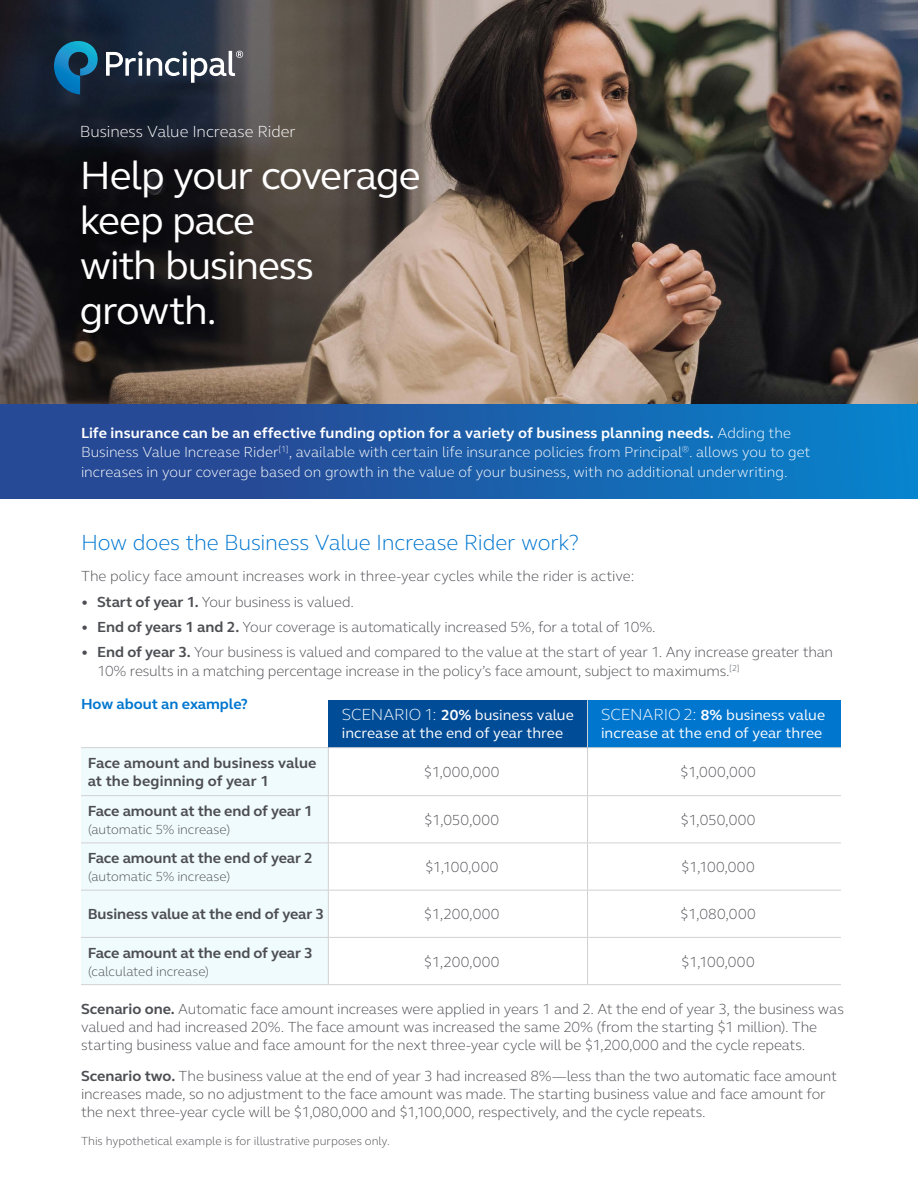
<style>
.page{position:relative;width:918px;height:1188px;background:#fff}
.page>*{position:absolute;margin:0;border:0;box-sizing:border-box;transform-origin:0 0}
.t1{font:40.5px/45px "FS Elliot Pro";letter-spacing:-.03em;color:#fff}
.t2{font:300 22.5px "FS Elliot Pro";letter-spacing:-.01em;color:#0076cf}
.t3{font:300 16.5px "FS Elliot Pro";letter-spacing:-.005em;color:#fff}
.t4{font:300 15px/18px "FS Elliot Pro";letter-spacing:-.01em;color:#4d4e53}
.t5{font:300 15px/19.5px "FS Elliot Pro";color:#fff}
.t6{font:700 15px/18px "FS Elliot Pro";letter-spacing:-.005em;color:#4d4e53}
.t7{font:15px/18px "FS Elliot Pro";letter-spacing:.005em;color:#fff}
.t8{font:700 15px "FS Elliot Pro";color:#0076cf}
.t9{font:300 13.5px "FS Elliot Pro";letter-spacing:-.005em;color:#4d4e53}
.t10{font:300 12px "FS Elliot Pro";color:#4d4e53}
.s1{font-weight:700}
.s2{font-weight:300;font-size:16.5px}
</style>
<div class="page">
<img style="left:422px;top:0;width:496px;height:405px">
<svg style="left:0;top:0;width:422px;height:405px;background:#403a39"></svg>
<svg style="left:54px;top:41px;width:44px;height:53px;background:#135c82"></svg>
<svg style="left:106px;top:51px;width:137px;height:32px"></svg>
<div style="left:0;top:405px;width:918px;height:93px;background:linear-gradient(to right,#2d3e8b,#0980ca)"></div>
<div style="left:328px;top:700px;width:260px;height:48px;background:#004c97"></div>
<div style="left:588px;top:700px;width:253px;height:48px;background:#0076cf"></div>
<div style="left:81px;top:748px;width:247px;height:236px;background:#f0fbfe"></div>
<hr style="left:81px;top:747px;width:247px;height:1px;background:#d1d1d2">
<hr style="left:328px;top:747px;width:260px;height:1px;background:#d1d1d2">
<hr style="left:588px;top:747px;width:253px;height:1px;background:#d1d1d2">
<hr style="left:587px;top:700px;width:1px;height:47px;background:#d1d1d2">
<hr style="left:328px;top:748px;width:1px;height:47px;background:#d1d1d2">
<hr style="left:587px;top:748px;width:1px;height:47px;background:#d1d1d2">
<hr style="left:328px;top:796px;width:1px;height:47px;background:#d1d1d2">
<hr style="left:587px;top:796px;width:1px;height:47px;background:#d1d1d2">
<hr style="left:328px;top:843px;width:1px;height:47px;background:#d1d1d2">
<hr style="left:587px;top:843px;width:1px;height:47px;background:#d1d1d2">
<hr style="left:328px;top:891px;width:1px;height:46px;background:#d1d1d2">
<hr style="left:587px;top:891px;width:1px;height:46px;background:#d1d1d2">
<hr style="left:328px;top:938px;width:1px;height:46px;background:#d1d1d2">
<hr style="left:587px;top:938px;width:1px;height:46px;background:#d1d1d2">
<hr style="left:329px;top:795px;width:259px;height:1px;background:#d1d1d2">
<hr style="left:588px;top:795px;width:253px;height:1px;background:#d1d1d2">
<hr style="left:329px;top:843px;width:259px;height:1px;background:#d1d1d2">
<hr style="left:588px;top:843px;width:253px;height:1px;background:#d1d1d2">
<hr style="left:329px;top:890px;width:259px;height:1px;background:#d1d1d2">
<hr style="left:588px;top:890px;width:253px;height:1px;background:#d1d1d2">
<hr style="left:329px;top:937px;width:259px;height:1px;background:#d1d1d2">
<hr style="left:329px;top:984px;width:259px;height:1px;background:#d1d1d2">
<hr style="left:588px;top:937px;width:253px;height:1px;background:#d1d1d2">
<hr style="left:588px;top:984px;width:253px;height:1px;background:#d1d1d2">
<hr style="left:81px;top:795px;width:248px;height:1px;background:#d1d1d2">
<hr style="left:81px;top:843px;width:248px;height:1px;background:#d1d1d2">
<hr style="left:81px;top:890px;width:248px;height:1px;background:#d1d1d2">
<hr style="left:81px;top:937px;width:248px;height:1px;background:#d1d1d2">
<hr style="left:81px;top:984px;width:248px;height:1px;background:#d1d1d2">
<p class="t3" style="left:80px;top:121px;width:217px">Business Value Increase Rider</p>
<h1 class="t1" style="left:80px;top:152px;width:342px">Help your coverage keep pace<br>with business growth.</h1>
<p class="t5" style="left:81px;top:422px;width:731px"><span class="s1">Life insurance can be an effective funding option for a variety of business planning needs.</span> Adding the<br>Business Value Increase Rider<sup>[1]</sup>, available with certain life insurance policies from Principal<sup>®</sup>. allows you to get increases in your coverage based on growth in the value of your business, with no additional underwriting.</p>
<h2 class="t2" style="left:81px;top:528px;width:500px">How does the Business Value Increase Rider work?</h2>
<p class="t4" style="left:81px;top:566px;width:555px">The policy face amount increases work in three-year cycles while the rider is active:</p>
<p class="t4" style="left:81px;top:592px;width:275px">• <span class="s1">Start of year 1.</span> Your business is valued.</p>
<p class="t4" style="left:81px;top:617px;width:576px">• <span class="s1">End of years 1 and 2.</span> Your coverage is automatically increased 5%, for a total of 10%.</p>
<p class="t4" style="left:97px;top:641px;width:738px;line-height:19.5px;text-indent:-16px">• <span class="s1">End of year 3.</span> Your business is valued and compared to the value at the start of year 1. Any increase greater than<br>10% results in a matching percentage increase in the policy’s face amount, subject to maximums.<sup>[2]</sup></p>
<p class="t8" style="left:81px;top:694px;width:168px">How about an example?</p>
<p class="t7" style="left:342px;top:706px;width:234px"><span class="s2">SCENARIO 1:</span> <span class="s1">20%</span> business value increase at the end of year three</p>
<p class="t7" style="left:601px;top:706px;width:226px"><span class="s2">SCENARIO 2:</span> <span class="s1">8%</span> business value increase at the end of year three</p>
<p class="t6" style="left:88px;top:754px;width:230px">Face amount and business value at the beginning of year 1</p>
<p class="t4" style="left:424px;top:763px;width:77px">$1,000,000</p>
<p class="t4" style="left:680px;top:763px;width:77px">$1,000,000</p>
<p class="t6" style="left:88px;top:802px;width:227px">Face amount at the end of year 1</p>
<p class="t9" style="left:88px;top:820px;width:144px">(automatic 5% increase)</p>
<p class="t4" style="left:424px;top:810px;width:76px">$1,050,000</p>
<p class="t4" style="left:681px;top:810px;width:76px">$1,050,000</p>
<p class="t6" style="left:88px;top:849px;width:227px">Face amount at the end of year 2</p>
<p class="t9" style="left:88px;top:868px;width:144px">(automatic 5% increase)</p>
<p class="t4" style="left:425px;top:858px;width:75px">$1,100,000</p>
<p class="t4" style="left:681px;top:858px;width:75px">$1,100,000</p>
<p class="t6" style="left:88px;top:905px;width:238px">Business value at the end of year 3</p>
<p class="t4" style="left:424px;top:905px;width:77px">$1,200,000</p>
<p class="t4" style="left:680px;top:905px;width:77px">$1,080,000</p>
<p class="t6" style="left:88px;top:943px;width:227px">Face amount at the end of year 3</p>
<p class="t9" style="left:88px;top:962px;width:123px">(calculated increase)</p>
<p class="t4" style="left:424px;top:952px;width:77px">$1,200,000</p>
<p class="t4" style="left:681px;top:952px;width:75px">$1,100,000</p>
<p class="t4" style="left:81px;top:999px;width:765px"><span class="s1">Scenario one.</span> Automatic face amount increases were applied in years 1 and 2. At the end of year 3, the business was valued and had increased 20%. The face amount was increased the same 20% (from the starting $1 million). The starting business value and face amount for the next three-year cycle will be $1,200,000 and the cycle repeats.</p>
<p class="t4" style="left:81px;top:1067px;width:758px"><span class="s1">Scenario two.</span> The business value at the end of year 3 had increased 8%—less than the two automatic face amount increases made, so no adjustment to the face amount was made. The starting business value and face amount for the next three-year cycle will be $1,080,000 and $1,100,000, respectively, and the cycle repeats.</p>
<p class="t10" style="left:81px;top:1133px;width:310px">This hypothetical example is for illustrative purposes only.</p>
</div>
